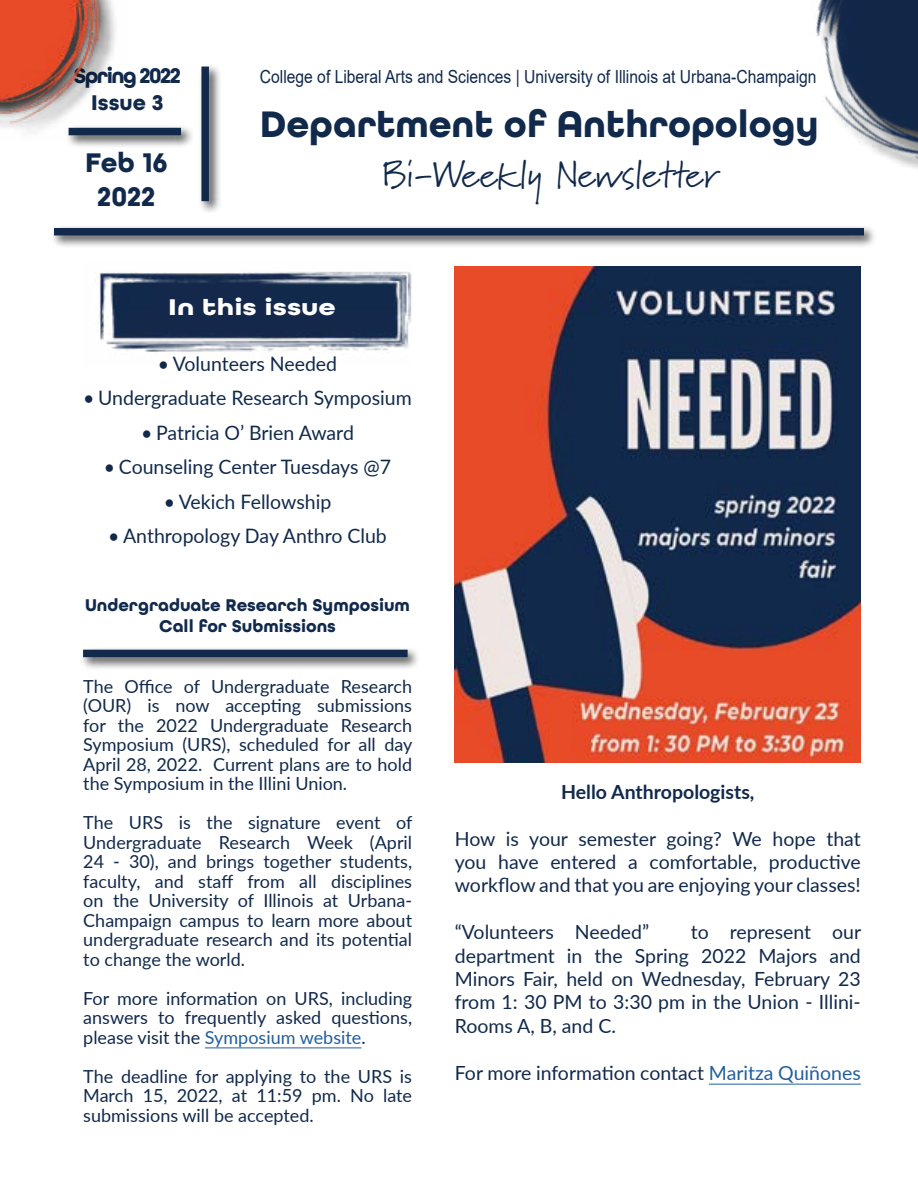
<style>
.page{position:relative;width:918px;height:1188px;background:#fff}
.page>*{position:absolute;margin:0;border:0;box-sizing:border-box;transform-origin:0 0}
.t1{font:700 39px "All Round Gothic";color:#11294b}
.t2{font:37.5px "Marydale";letter-spacing:-.015em;color:#11294b}
.t3{font:700 28.5px/34.2px "All Round Gothic";color:#11294b;text-align:center}
.t4{font:700 24px "All Round Gothic";color:#fff;scale:1.23 1}
.t5{font:700 22.5px/27px "All Round Gothic";letter-spacing:-.07em;color:#11294b;text-align:center}
.t6{font:19.95px "Lato";color:#11294b}
.t7{font:19.5px/23.4px "Lato";color:#11294b;text-align:justify}
.t8{font:700 19.5px "Lato";color:#11294b}
.t9{font:18px/19.5px "Lato";color:#11294b;text-align:justify}
.t10{font:18px "Arial";color:#11294b;scale:.87 1}
.t11{font:700 18px/21.6px "All Round Gothic";color:#11294b;text-align:center}
.s1{color:#215e9e}
</style>
<div class="page">
<hr style="left:709px;top:1084px;width:152px;height:1px;background:#215e9e">
<img style="left:816px;top:0;width:102px;height:169px">
<img style="left:0;top:0;width:115px;height:131px">
<div style="left:198px;top:63px;width:24px;height:152px;background:#000;opacity:.75"></div>
<div style="left:201px;top:67px;width:8px;height:134px;background:#11294b"></div>
<div style="left:51px;top:225px;width:826px;height:24px;background:#000;opacity:.75"></div>
<div style="left:54px;top:228px;width:810px;height:7px;background:#11294b"></div>
<div style="left:65px;top:125px;width:129px;height:24px;background:#000;opacity:.75"></div>
<div style="left:69px;top:128px;width:112px;height:7px;background:#11294b"></div>
<img style="left:98px;top:271px;width:314px;height:81px">
<div style="left:80px;top:647px;width:340px;height:24px;background:#000;opacity:.75"></div>
<div style="left:83px;top:650px;width:325px;height:7px;background:#11294b"></div>
<hr style="left:205px;top:1048px;width:156px;height:1px;background:#215e9e">
<img style="left:455px;top:267px;width:406px;height:495px">
<p class="t5" style="left:74px;top:63px;width:108px">Spring 2022<br>Issue 3</p>
<h3 class="t3" style="left:85px;top:146px;width:84px">Feb 16<br>2022</h3>
<p class="t10" style="left:260px;top:64px;width:641px">College of Liberal Arts and Sciences | University of Illinois at Urbana-Champaign</p>
<h1 class="t1" style="left:260px;top:101px;width:561px">Department of Anthropology</h1>
<h2 class="t2" style="left:382px;top:152px;width:339px">Bi-Weekly Newsletter</h2>
<h3 class="t4" style="left:168px;top:293px;width:138px">In this issue</h3>
<p class="t6" style="left:158px;top:349px;width:181px">• Volunteers Needed</p>
<p class="t6" style="left:83px;top:384px;width:330px">• Undergraduate Research Symposium</p>
<p class="t6" style="left:141px;top:418px;width:214px">• Patricia O’ Brien Award</p>
<p class="t6" style="left:104px;top:453px;width:289px">• Counseling Center Tuesdays @7</p>
<p class="t6" style="left:164px;top:487px;width:169px">• Vekich Fellowship</p>
<p class="t6" style="left:108px;top:522px;width:280px">• Anthropology Day Anthro Club</p>
<p class="t11" style="left:85px;top:594px;width:326px">Undergraduate Research Symposium<br>Call for Submissions</p>
<p class="t9" style="left:83px;top:676px;width:331px">The Office of Undergraduate Research (OUR) is now accepting submissions for the 2022 Undergraduate Research Symposium (URS), scheduled for all day April 28, 2022. Current plans are to hold the Symposium in the Illini Union.</p>
<p class="t9" style="left:83px;top:812px;width:331px">The URS is the signature event of Undergraduate Research Week (April 24 - 30), and brings together students, faculty, and staff from all disciplines on the University of Illinois at Urbana-Champaign campus to learn more about undergraduate research and its potential to change the world.</p>
<p class="t9" style="left:83px;top:988px;width:330px">For more information on URS, including answers to frequently asked questions, please visit the <span class="s1">Symposium website</span>.</p>
<p class="t9" style="left:83px;top:1066px;width:330px">The deadline for applying to the URS is March 15, 2022, at 11:59 pm. No late submissions will be accepted.</p>
<p class="t8" style="left:561px;top:777px;width:195px">Hello Anthropologists,</p>
<p class="t7" style="left:455px;top:826px;width:408px">How is your semester going? We hope that you have entered a comfortable, productive workflow and that you are enjoying your classes!</p>
<p class="t7" style="left:455px;top:920px;width:196px">“Volunteers Needed”</p>
<p class="t7" style="left:455px;top:920px;width:408px;text-indent:236px">to represent our department in the Spring 2022 Majors and Minors Fair, held on Wednesday, February 23 from 1: 30 PM to 3:30 pm in the Union - Illini-Rooms A, B, and C.</p>
<p class="t7" style="left:455px;top:1060px;width:408px">For more information contact <span class="s1">Maritza Quiñones</span></p>
</div>
